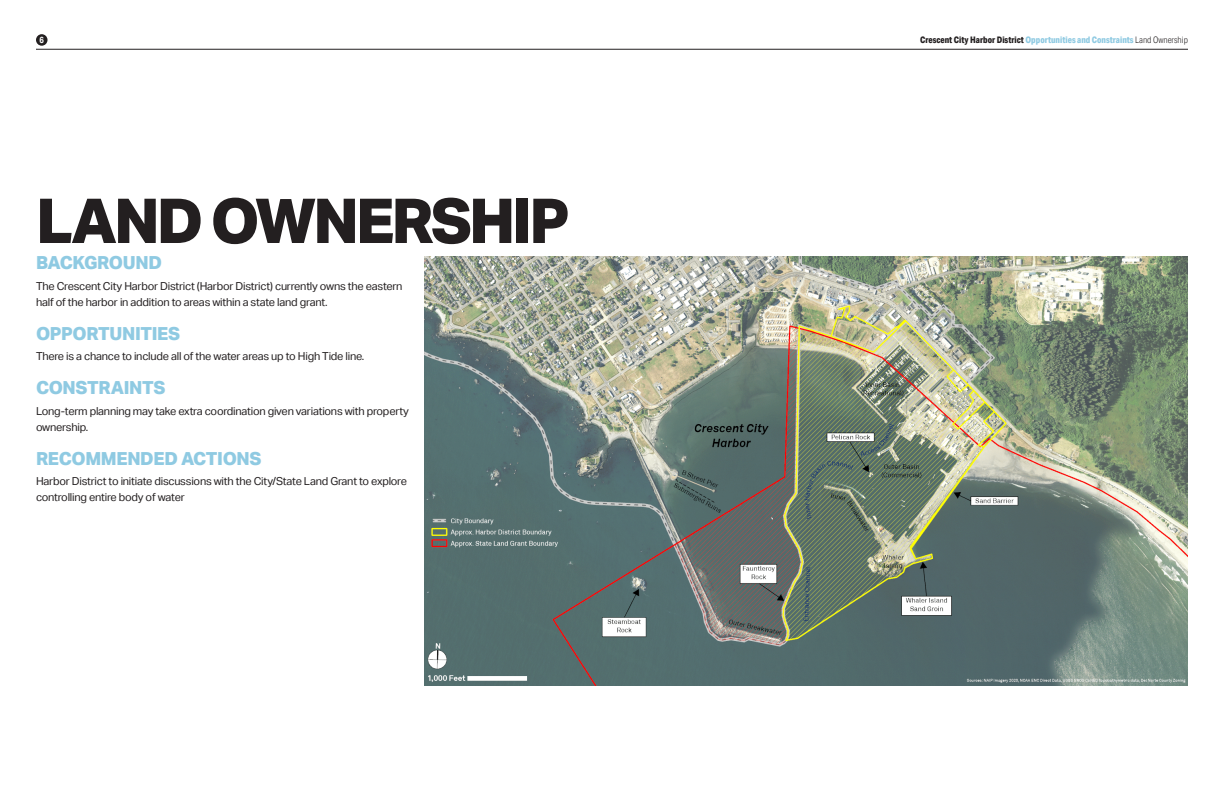
<style>
.page{position:relative;width:1224px;height:792px;background:#fff}
.page>*{position:absolute;margin:0;border:0;box-sizing:border-box;transform-origin:0 0}
.Heading_1{font:800 62px "Aktiv Grotesk";letter-spacing:-.05em;color:#231f20}
.Heading_2{font:800 18px "Aktiv Grotesk";letter-spacing:-.02em;color:#8fcae2}
.Body_Text{font:11px/16px "Aktiv Grotesk";letter-spacing:-.02em;color:#231f20}
.t1{font:800 9px "Aktiv Grotesk Cd";color:#8fcae2}
.t2{font:700 9px "Aktiv Grotesk Cd";color:#fff}
.s1{color:#231f20}
.s2{font-weight:300;color:#231f20}
</style>
<div class="page">
<hr style="left:36px;top:49px;width:1152px;height:1px;background:#231f20">
<div style="left:36px;top:34px;width:12px;height:12px;background:#231f20;border-radius:50%"></div>
<img style="left:424px;top:256px;width:764px;height:430px">
<p class="t2" style="left:40px;top:34px;width:6px">6</p>
<p class="t1" style="left:920px;top:34px;width:269px"><span class="s1">Crescent City Harbor District</span> Opportunities and Constraints <span class="s2">Land Ownership</span></p>
<p class="Heading_1" style="left:36px;top:185px;width:535px">LAND OWNERSHIP</p>
<p class="Heading_2" style="left:36px;top:253px;width:127px">BACKGROUND</p>
<p class="Body_Text" style="left:36px;top:278px;width:368px">The Crescent City Harbor District (Harbor District) currently owns the eastern half of the harbor in addition to areas within a state land grant.</p>
<p class="Heading_2" style="left:36px;top:323px;width:146px">OPPORTUNITIES</p>
<p class="Body_Text" style="left:36px;top:349px;width:330px">There is a chance to include all of the water areas up to High Tide line.</p>
<p class="Heading_2" style="left:36px;top:378px;width:131px">CONSTRAINTS</p>
<p class="Body_Text" style="left:36px;top:403px;width:375px">Long-term planning may take extra coordination given variations with property ownership.</p>
<p class="Heading_2" style="left:36px;top:448px;width:227px">RECOMMENDED ACTIONS</p>
<p class="Body_Text" style="left:36px;top:474px;width:373px">Harbor District to initiate discussions with the City/State Land Grant to explore controlling entire body of water</p>
</div>
